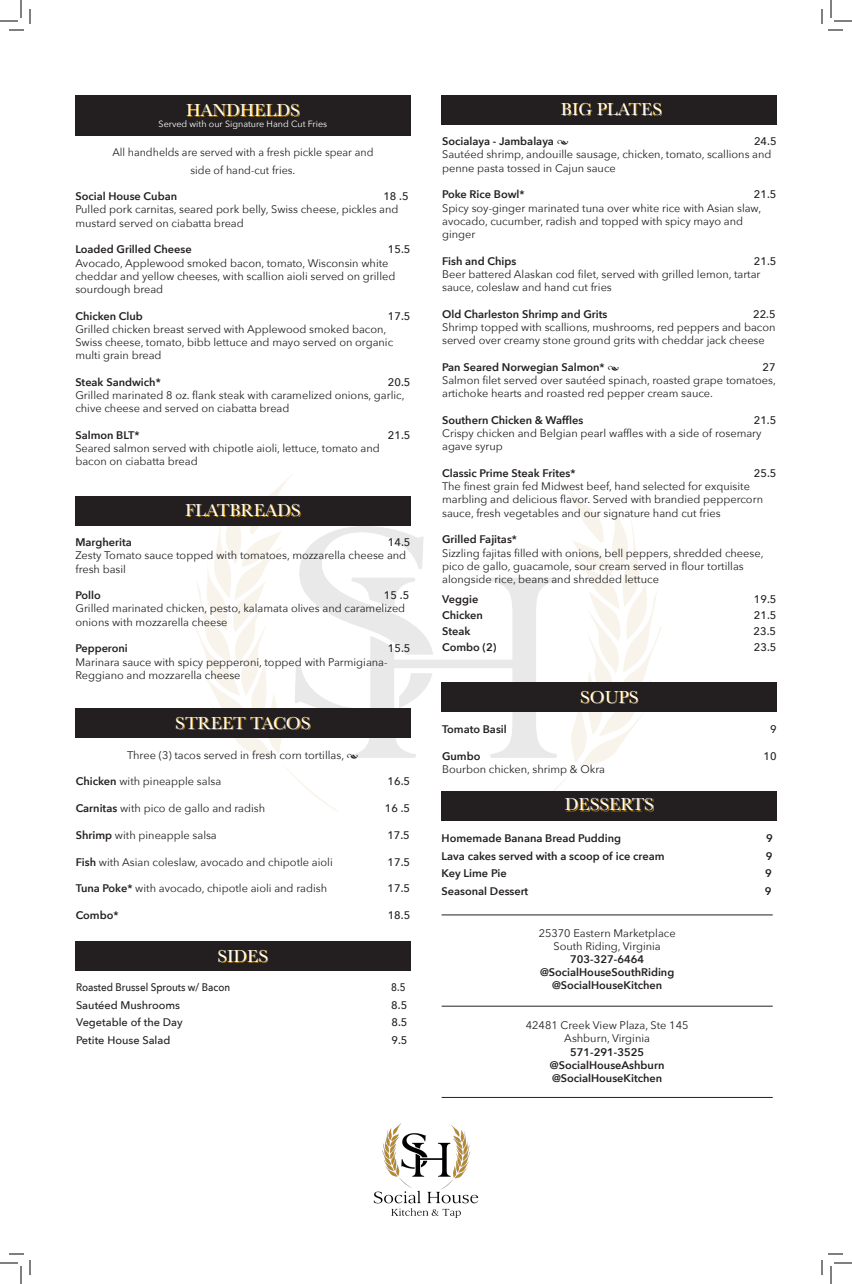
<style>
.page{position:relative;width:852px;height:1284px;background:#fff}
.page>*{position:absolute;margin:0;border:0;box-sizing:border-box;transform-origin:0 0}
.t1{font:18px "Baskerville";color:#fff}
.t2{font:11px/13.2px "Avenir Next";color:#231f20}
.t3{font:600 11px "Avenir Next";color:#231f20}
.t4{font:500 11px "Avenir Next";color:#231f20}
.t5{font:500 11px "Avenir Next";color:#231f20;scale:.9 1}
.t6{font:9px "Avenir Next";color:#fff}
.s1{font-weight:500}
.s2{font-family:"Minion Pro";font-weight:700}
.s3{font-weight:600}
</style>
<div class="page">
<img style="left:144px;top:475px;width:564px;height:337px">
<div style="left:442px;top:95px;width:335px;height:29px;background:#231f20"></div>
<div style="left:75px;top:941px;width:336px;height:29px;background:#231f20"></div>
<svg style="left:562px;top:104px;width:100px;height:12px"></svg>
<svg style="left:219px;top:950px;width:49px;height:13px"></svg>
<div style="left:75px;top:496px;width:336px;height:29px;background:#231f20"></div>
<div style="left:75px;top:709px;width:336px;height:29px;background:#231f20"></div>
<svg style="left:186px;top:505px;width:115px;height:12px"></svg>
<svg style="left:177px;top:717px;width:134px;height:13px"></svg>
<div style="left:75px;top:95px;width:336px;height:40px;background:#231f20"></div>
<svg style="left:187px;top:105px;width:113px;height:12px"></svg>
<div style="left:442px;top:682px;width:335px;height:29px;background:#231f20"></div>
<div style="left:442px;top:792px;width:335px;height:29px;background:#231f20"></div>
<svg style="left:582px;top:691px;width:56px;height:13px"></svg>
<svg style="left:566px;top:799px;width:88px;height:12px"></svg>
<hr style="left:442px;top:914px;width:331px;height:1px;background:#231f20">
<hr style="left:442px;top:1006px;width:331px;height:1px;background:#231f20">
<hr style="left:442px;top:1097px;width:331px;height:1px;background:#231f20">
<img style="left:373px;top:1123px;width:106px;height:95px">
<svg style="left:0;top:0;width:31px;height:31px"></svg>
<svg style="left:0;top:1253px;width:31px;height:31px"></svg>
<svg style="left:821px;top:0;width:31px;height:31px"></svg>
<svg style="left:821px;top:1253px;width:31px;height:31px"></svg>
<p class="t1" style="left:186px;top:99px;width:115px">HANDHELDS</p>
<p class="t2" style="left:112px;top:145px;width:263px">All handhelds are served with a fresh pickle spear and</p>
<p class="t2" style="left:191px;top:163px;width:106px">side of hand-cut fries.</p>
<p class="t3" style="left:75px;top:187px;width:103px">Social House Cuban</p>
<p class="t6" style="left:159px;top:116px;width:170px">Served with our Signature Hand Cut Fries</p>
<p class="t2" style="left:75px;top:189px;width:335px;text-indent:308px"><span class="s1">18 .5<br></span>Pulled pork carnitas, seared pork belly, Swiss cheese, pickles and mustard served on ciabatta bread</p>
<p class="t3" style="left:75px;top:240px;width:118px">Loaded Grilled Cheese</p>
<p class="t2" style="left:75px;top:242px;width:337px;text-indent:313px"><span class="s1">15.5<br></span>Avocado, Applewood smoked bacon, tomato, Wisconsin white cheddar and yellow cheeses, with scallion aioli served on grilled sourdough bread</p>
<p class="t3" style="left:75px;top:306px;width:69px">Chicken Club</p>
<p class="t4" style="left:388px;top:306px;width:24px">17.5</p>
<p class="t2" style="left:75px;top:322px;width:319px">Grilled chicken breast served with Applewood smoked bacon,<br>Swiss cheese, tomato, bibb lettuce and mayo served on organic multi grain bread</p>
<p class="t3" style="left:75px;top:373px;width:87px">Steak Sandwich*</p>
<p class="t2" style="left:75px;top:375px;width:337px;text-indent:313px"><span class="s1">20.5<br></span>Grilled marinated 8 oz. flank steak with caramelized onions, garlic, chive cheese and served on ciabatta bread</p>
<p class="t3" style="left:75px;top:426px;width:66px">Salmon BLT*</p>
<p class="t4" style="left:388px;top:426px;width:24px">21.5</p>
<p class="t2" style="left:75px;top:441px;width:306px">Seared salmon served with chipotle aioli, lettuce, tomato and bacon on ciabatta bread</p>
<p class="t1" style="left:185px;top:499px;width:117px">FLATBREADS</p>
<p class="t3" style="left:75px;top:533px;width:58px">Margherita</p>
<p class="t2" style="left:75px;top:535px;width:336px;text-indent:312px"><span class="s1">14.5<br></span>Zesty Tomato sauce topped with tomatoes, mozzarella cheese and fresh basil</p>
<p class="t3" style="left:75px;top:586px;width:27px">Pollo</p>
<p class="t2" style="left:75px;top:588px;width:335px;text-indent:309px"><span class="s1">15 .5<br></span>Grilled marinated chicken, pesto, kalamata olives and caramelized onions with mozzarella cheese</p>
<p class="t3" style="left:75px;top:639px;width:54px">Pepperoni</p>
<p class="t4" style="left:388px;top:639px;width:24px">15.5</p>
<p class="t2" style="left:75px;top:655px;width:314px">Marinara sauce with spicy pepperoni, topped with Parmigiana-<br>Reggiano and mozzarella cheese</p>
<p class="t1" style="left:175px;top:711px;width:137px">STREET TACOS</p>
<p class="t2" style="left:127px;top:748px;width:233px">Three (3) tacos served in fresh corn tortillas, <span class="s2">•</span></p>
<p class="t2" style="left:76px;top:775px;width:147px"><span class="s3">Chicken</span> with pineapple salsa</p>
<p class="t4" style="left:388px;top:772px;width:24px">16.5</p>
<p class="t2" style="left:76px;top:801px;width:191px"><span class="s3">Carnitas</span> with pico de gallo and radish</p>
<p class="t4" style="left:385px;top:799px;width:27px">16 .5</p>
<p class="t2" style="left:76px;top:828px;width:143px"><span class="s3">Shrimp</span> with pineapple salsa</p>
<p class="t4" style="left:387px;top:826px;width:24px">17.5</p>
<p class="t2" style="left:76px;top:855px;width:259px"><span class="s3">Fish</span> with Asian coleslaw, avocado and chipotle aioli</p>
<p class="t4" style="left:388px;top:852px;width:24px">17.5</p>
<p class="t2" style="left:76px;top:881px;width:253px"><span class="s3">Tuna Poke*</span> with avocado, chipotle aioli and radish</p>
<p class="t4" style="left:388px;top:879px;width:24px">17.5</p>
<p class="t3" style="left:76px;top:906px;width:44px">Combo*</p>
<p class="t4" style="left:388px;top:906px;width:24px">18.5</p>
<p class="t1" style="left:218px;top:945px;width:52px">SIDES</p>
<p class="t5" style="left:76px;top:978px;width:173px">Roasted Brussel Sprouts w/ Bacon</p>
<p class="t5" style="left:391px;top:978px;width:17px">8.5</p>
<p class="t4" style="left:76px;top:995px;width:106px">Sautéed Mushrooms</p>
<p class="t4" style="left:391px;top:995px;width:17px">8.5</p>
<p class="t4" style="left:76px;top:1013px;width:108px">Vegetable of the Day</p>
<p class="t4" style="left:392px;top:1013px;width:17px">8.5</p>
<p class="t4" style="left:76px;top:1031px;width:96px">Petite House Salad</p>
<p class="t4" style="left:392px;top:1031px;width:17px">9.5</p>
<p class="t1" style="left:561px;top:98px;width:103px">BIG PLATES</p>
<p class="t3" style="left:442px;top:132px;width:128px">Socialaya - Jambalaya <span class="s2">•</span></p>
<p class="t2" style="left:442px;top:134px;width:336px;text-indent:312px"><span class="s1">24.5<br></span>Sautéed shrimp, andouille sausage, chicken, tomato, scallions and penne pasta tossed in Cajun sauce</p>
<p class="t3" style="left:442px;top:185px;width:84px">Poke Rice Bowl*</p>
<p class="t2" style="left:442px;top:187px;width:336px;text-indent:312px"><span class="s1">21.5<br></span>Spicy soy-ginger marinated tuna over white rice with Asian slaw, avocado, cucumber, radish and topped with spicy mayo and ginger</p>
<p class="t3" style="left:442px;top:251px;width:76px">Fish and Chips</p>
<p class="t2" style="left:442px;top:254px;width:336px;text-indent:312px"><span class="s1">21.5<br></span>Beer battered Alaskan cod filet, served with grilled lemon, tartar sauce, coleslaw and hand cut fries</p>
<p class="t3" style="left:442px;top:304px;width:167px">Old Charleston Shrimp and Grits</p>
<p class="t2" style="left:442px;top:307px;width:335px;text-align:justify;text-indent:311px"><span class="s1">22.5<br></span>Shrimp topped with scallions, mushrooms, red peppers and bacon served over creamy stone ground grits with cheddar jack cheese</p>
<p class="t3" style="left:442px;top:358px;width:179px">Pan Seared Norwegian Salmon* <span class="s2">•</span></p>
<p class="t2" style="left:442px;top:360px;width:335px;text-align:justify;text-indent:320px"><span class="s1">27<br></span>Salmon filet served over sautéed spinach, roasted grape tomatoes, artichoke hearts and roasted red pepper cream sauce.</p>
<p class="t3" style="left:442px;top:411px;width:143px">Southern Chicken &amp; Waffles</p>
<p class="t2" style="left:442px;top:413px;width:336px;text-indent:312px"><span class="s1">21.5<br></span>Crispy chicken and Belgian pearl waffles with a side of rosemary agave syrup</p>
<p class="t3" style="left:442px;top:464px;width:135px">Classic Prime Steak Frites*</p>
<p class="t4" style="left:754px;top:464px;width:24px">25.5</p>
<p class="t2" style="left:442px;top:479px;width:322px">The finest grain fed Midwest beef, hand selected for exquisite marbling and delicious flavor. Served with brandied peppercorn sauce, fresh vegetables and our signature hand cut fries</p>
<p class="t2" style="left:442px;top:532px;width:323px"><span class="s3">Grilled Fajitas*<br></span>Sizzling fajitas filled with onions, bell peppers, shredded cheese, pico de gallo, guacamole, sour cream served in flour tortillas alongside rice, beans and shredded lettuce</p>
<p class="t3" style="left:442px;top:590px;width:38px">Veggie</p>
<p class="t4" style="left:754px;top:590px;width:24px">19.5</p>
<p class="t3" style="left:442px;top:606px;width:42px">Chicken</p>
<p class="t4" style="left:754px;top:606px;width:24px">21.5</p>
<p class="t3" style="left:442px;top:622px;width:30px">Steak</p>
<p class="t4" style="left:754px;top:622px;width:24px">23.5</p>
<p class="t3" style="left:442px;top:638px;width:56px">Combo (2)</p>
<p class="t4" style="left:754px;top:638px;width:24px">23.5</p>
<p class="t1" style="left:580px;top:685px;width:60px">SOUPS</p>
<p class="t3" style="left:442px;top:720px;width:66px">Tomato Basil</p>
<p class="t4" style="left:770px;top:720px;width:8px">9</p>
<p class="t3" style="left:442px;top:746px;width:40px">Gumbo</p>
<p class="t4" style="left:763px;top:746px;width:15px">10</p>
<p class="t2" style="left:442px;top:762px;width:165px">Bourbon chicken, shrimp &amp; Okra</p>
<p class="t1" style="left:565px;top:793px;width:91px">DESSERTS</p>
<p class="t3" style="left:442px;top:829px;width:181px">Homemade Banana Bread Pudding</p>
<p class="t3" style="left:766px;top:829px;width:8px">9</p>
<p class="t3" style="left:442px;top:846px;width:224px">Lava cakes served with a scoop of ice cream</p>
<p class="t3" style="left:766px;top:846px;width:8px">9</p>
<p class="t3" style="left:442px;top:864px;width:67px">Key Lime Pie</p>
<p class="t3" style="left:765px;top:864px;width:8px">9</p>
<p class="t3" style="left:442px;top:882px;width:88px">Seasonal Dessert</p>
<p class="t3" style="left:765px;top:882px;width:8px">9</p>
<p class="t2" style="left:539px;top:926px;width:138px">25370 Eastern Marketplace</p>
<p class="t2" style="left:553px;top:939px;width:109px">South Riding, Virginia</p>
<p class="t3" style="left:570px;top:950px;width:76px">703-327-6464</p>
<p class="t3" style="left:540px;top:963px;width:136px">@SocialHouseSouthRiding</p>
<p class="t3" style="left:552px;top:976px;width:112px">@SocialHouseKitchen</p>
<p class="t2" style="left:526px;top:1019px;width:164px">42481 Creek View Plaza, Ste 145</p>
<p class="t2" style="left:564px;top:1032px;width:87px">Ashburn, Virginia</p>
<p class="t3" style="left:570px;top:1042px;width:76px">571-291-3525</p>
<p class="t3" style="left:550px;top:1055px;width:116px">@SocialHouseAshburn</p>
<p class="t3" style="left:552px;top:1068px;width:112px">@SocialHouseKitchen</p>
</div>
